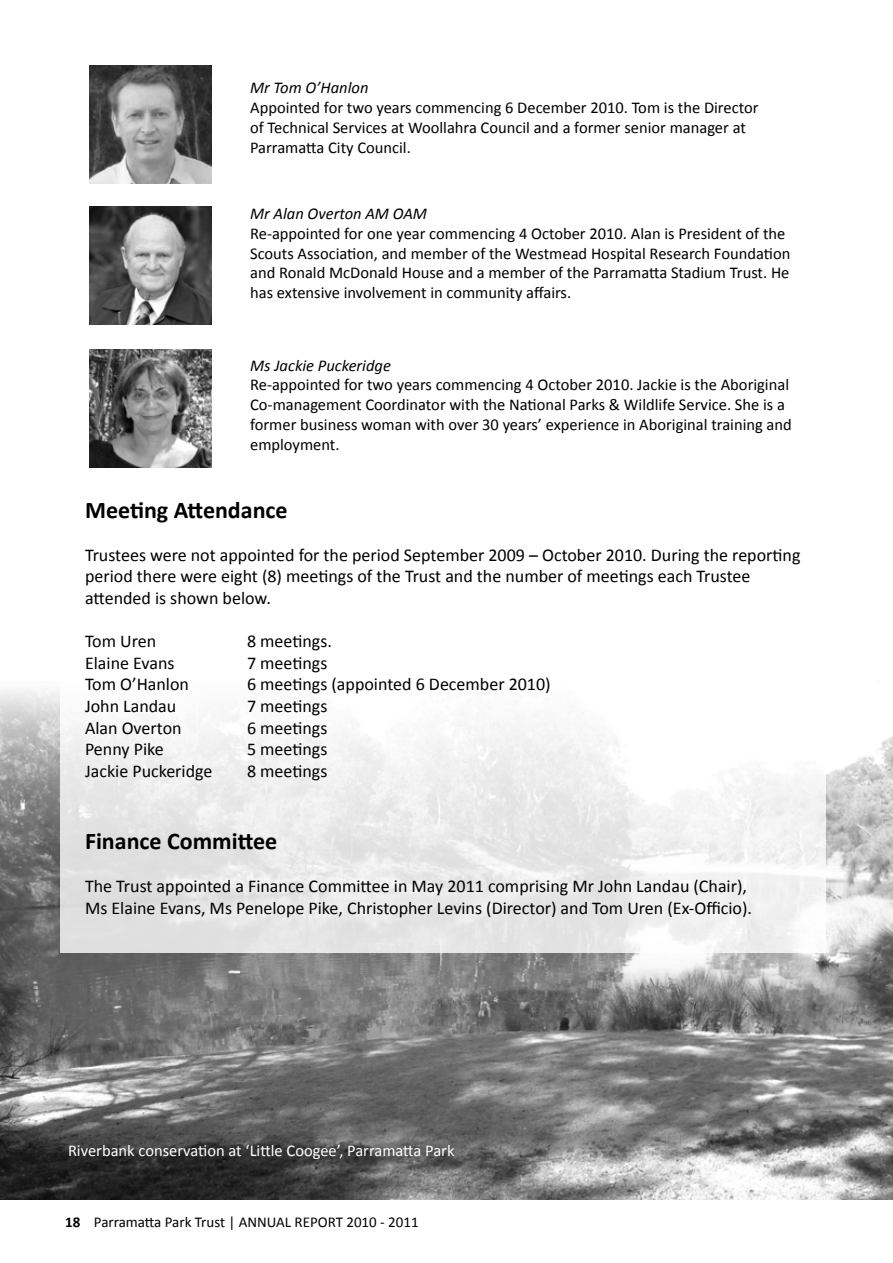
<style>
.page{position:relative;width:893px;height:1263px;background:#fff}
.page>*{position:absolute;margin:0;border:0;box-sizing:border-box;transform-origin:0 0}
.t1{font:700 24px "Calibri";color:#000}
.t2{font:18px/21.6px "Calibri";color:#000}
.t3{font:16.5px/19.8px "Calibri";color:#000}
.t4{font:16.5px "Calibri";color:#fff}
.t5{font:italic 16.5px "Calibri";color:#000}
.t6{font:15px "Calibri";color:#000}
.s1{font-weight:700}
</style>
<div class="page">
<img style="left:0;top:690px;width:893px;height:509px">
<svg style="left:61px;top:324px;width:765px;height:628px"></svg>
<img style="left:89px;top:66px;width:123px;height:118px">
<img style="left:89px;top:206px;width:123px;height:118px">
<img style="left:89px;top:350px;width:123px;height:118px">
<p class="t5" style="left:250px;top:76px;width:120px">Mr Tom O’Hanlon</p>
<p class="t3" style="left:250px;top:98px;width:510px">Appointed for two years commencing 6 December 2010. Tom is the Director of Technical Services at Woollahra Council and a former senior manager at<br>Parramatta City Council.</p>
<p class="t5" style="left:250px;top:202px;width:178px">Mr Alan Overton AM OAM</p>
<p class="t3" style="left:250px;top:223px;width:542px">Re-appointed for one year commencing 4 October 2010. Alan is President of the Scouts Association, and member of the Westmead Hospital Research Foundation and Ronald McDonald House and a member of the Parramatta Stadium Trust. He has extensive involvement in community affairs.</p>
<p class="t5" style="left:250px;top:354px;width:142px">Ms Jackie Puckeridge</p>
<p class="t3" style="left:250px;top:375px;width:543px">Re-appointed for two years commencing 4 October 2010. Jackie is the Aboriginal Co-management Coordinator with the National Parks &amp; Wildlife Service. She is a former business woman with over 30 years’ experience in Aboriginal training and employment.</p>
<h1 class="t1" style="left:85px;top:494px;width:204px">Meeting Attendance</h1>
<p class="t2" style="left:85px;top:544px;width:717px">Trustees were not appointed for the period September 2009 – October 2010. During the reporting period there were eight (8) meetings of the Trust and the number of meetings each Trustee attended is shown below.</p>
<p class="t2" style="left:85px;top:630px;width:73px">Tom Uren</p>
<p class="t2" style="left:247px;top:630px;width:86px">8 meetings.</p>
<p class="t2" style="left:85px;top:652px;width:91px">Elaine Evans</p>
<p class="t2" style="left:247px;top:652px;width:82px">7 meetings</p>
<p class="t2" style="left:85px;top:674px;width:105px">Tom O’Hanlon</p>
<p class="t2" style="left:247px;top:674px;width:305px">6 meetings (appointed 6 December 2010)</p>
<p class="t2" style="left:85px;top:695px;width:93px">John Landau</p>
<p class="t2" style="left:247px;top:695px;width:82px">7 meetings</p>
<p class="t2" style="left:85px;top:717px;width:98px">Alan Overton</p>
<p class="t2" style="left:247px;top:717px;width:82px">6 meetings</p>
<p class="t2" style="left:85px;top:738px;width:80px">Penny Pike</p>
<p class="t2" style="left:247px;top:738px;width:82px">5 meetings</p>
<p class="t2" style="left:85px;top:760px;width:129px">Jackie Puckeridge</p>
<p class="t2" style="left:247px;top:760px;width:82px">8 meetings</p>
<h1 class="t1" style="left:85px;top:826px;width:194px">Finance Committee</h1>
<p class="t2" style="left:85px;top:875px;width:669px">The Trust appointed a Finance Committee in May 2011 comprising Mr John Landau (Chair),<br>Ms Elaine Evans, Ms Penelope Pike, Christopher Levins (Director) and Tom Uren (Ex-Officio).</p>
<p class="t4" style="left:68px;top:1140px;width:388px">Riverbank conservation at ‘Little Coogee’, Parramatta Park</p>
<p class="t6" style="left:65px;top:1212px;width:355px"><span class="s1">18</span> Parramatta Park Trust | ANNUAL REPORT 2010 - 2011</p>
</div>
